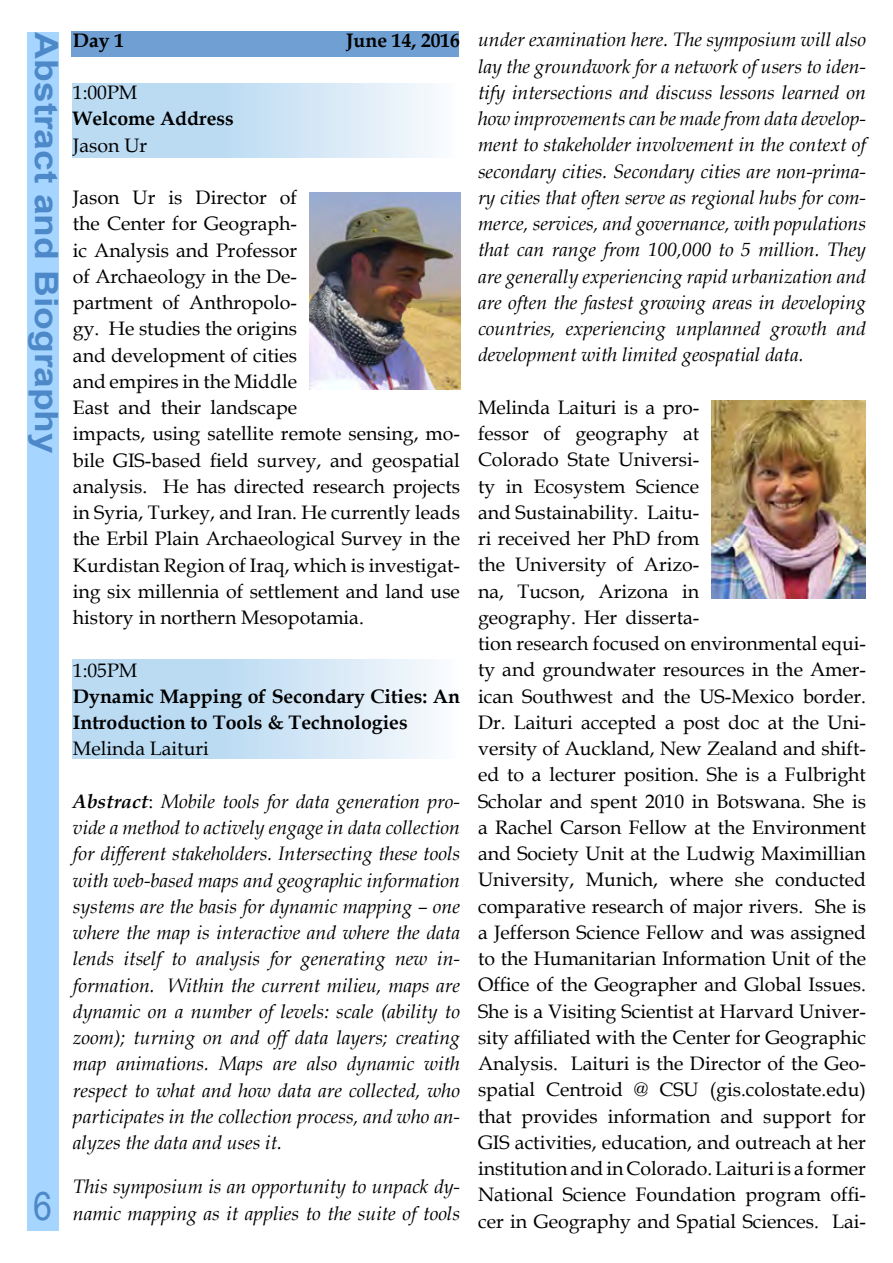
<style>
.page{position:relative;width:893px;height:1263px;background:#fff}
.page>*{position:absolute;margin:0;border:0;box-sizing:border-box;transform-origin:0 0}
.t1{font:39.45px "Arial";color:#4d89c8;scale:.86 1}
.t2{font:700 32.1px "Arial";color:#4d89c8;scale:1.16 1}
.t3{font:19.5px/26.2px "Book Antiqua";color:#000}
.t4{font:italic 19.5px/26.2px "Book Antiqua";color:#000;text-align:justify}
.t5{font:700 19.5px/26.2px "Book Antiqua";color:#000}
.s1{font-weight:700}
.s2{font-style:normal}
</style>
<div class="page">
<div style="left:71px;top:31px;width:388px;height:25px;background:#70a0d3"></div>
<div style="left:72px;top:83px;width:388px;height:74px;background:linear-gradient(to right,#abd3f0,#f2f7fc)"></div>
<div style="left:73px;top:659px;width:388px;height:99px;background:linear-gradient(to right,#abd3f0,#f2f7fc)"></div>
<div style="left:27px;top:32px;width:31px;height:1198px;background:#a6d5ff"></div>
<img style="left:309px;top:192px;width:151px;height:198px">
<img style="left:711px;top:401px;width:155px;height:197px">
<h2 class="t2" style="left:68px;top:32px;width:365px;rotate:90deg">Abstract and Biography</h2>
<h1 class="t1" style="left:33px;top:1180px;width:24px">6</h1>
<p class="t5" style="left:73px;top:27px;width:53px">Day 1</p>
<p class="t5" style="left:346px;top:27px;width:115px">June 14, 2016</p>
<p class="t3" style="left:73px;top:79px;width:66px">1:00PM</p>
<p class="t5" style="left:73px;top:106px;width:162px">Welcome Address</p>
<p class="t3" style="left:73px;top:131px;width:76px">Jason Ur</p>
<p class="t3" style="left:73px;top:184px;width:389px">Jason Ur is Director of<br>the Center for Geograph-<br>ic Analysis and Professor<br>of Archaeology in the De-<br>partment of Anthropolo-<br>gy. He studies the origins<br>and development of cities<br>and empires in the Middle<br>East and their landscape<br>impacts, using satellite remote sensing, mo&shy;bile GIS-based field survey, and geospatial analysis. He has directed research projects in Syria, Turkey, and Iran. He currently leads the Erbil Plain Archaeological Survey in the Kurdistan Region of Iraq, which is investigat&shy;ing six millennia of settlement and land use history in northern Mesopotamia.</p>
<p class="t3" style="left:73px;top:656px;width:66px">1:05PM</p>
<p class="t5" style="left:73px;top:683px;width:389px">Dynamic Mapping of Secondary Cities: An<br>Introduction to Tools &amp; Technologies</p>
<p class="t3" style="left:73px;top:735px;width:137px">Melinda Laituri</p>
<p class="t4" style="left:73px;top:787px;width:389px"><span class="s1">Abstract</span><span class="s2">:</span> Mobile tools for data generation pro&shy;vide a method to actively engage in data collection for different stakeholders. Intersecting these tools with web-based maps and geographic information systems are the basis for dynamic mapping – one where the map is interactive and where the data lends itself to analysis for generating new in&shy;formation. Within the current milieu, maps are dynamic on a number of levels: scale (ability to zoom); turning on and off data layers; creating map animations. Maps are also dynamic with respect to what and how data are collected, who participates in the collection process, and who an&shy;alyzes the data and uses it.</p>
<p class="t4" style="left:73px;top:1173px;width:388px">This symposium is an opportunity to unpack dy&shy;namic mapping as it applies to the suite of tools</p>
<p class="t4" style="left:478px;top:26px;width:389px">under examination here. The symposium will also lay the groundwork for a network of users to iden&shy;tify intersections and discuss lessons learned on how improvements can be made from data develop&shy;ment to stakeholder involvement in the context of secondary cities. Secondary cities are non-prima&shy;ry cities that often serve as regional hubs for com&shy;merce, services, and governance, with populations that can range from 100,000 to 5 million. They are generally experiencing rapid urbanization and are often the fastest growing areas in developing countries, experiencing unplanned growth and development with limited geospatial data.</p>
<p class="t3" style="left:478px;top:394px;width:389px">Melinda Laituri is a pro-<br>fessor of geography at<br>Colorado State Universi-<br>ty in Ecosystem Science<br>and Sustainability. Laitu-<br>ri received her PhD from<br>the University of Arizo-<br>na, Tucson, Arizona in<br>geography. Her disserta-<br>tion research focused on environmental equi&shy;ty and groundwater resources in the Amer&shy;ican Southwest and the US-Mexico border.<br>Dr. Laituri accepted a post doc at the Uni&shy;versity of Auckland, New Zealand and shift&shy;ed to a lecturer position. She is a Fulbright Scholar and spent 2010 in Botswana. She is a Rachel Carson Fellow at the Environment and Society Unit at the Ludwig Maximillian University, Munich, where she conducted comparative research of major rivers. She is a Jefferson Science Fellow and was assigned to the Humanitarian Information Unit of the Office of the Geographer and Global Issues.<br>She is a Visiting Scientist at Harvard Univer&shy;sity affiliated with the Center for Geographic Analysis. Laituri is the Director of the Geo&shy;spatial Centroid @ CSU (gis.colostate.edu) that provides information and support for GIS activities, education, and outreach at her institution and in Colorado. Laituri is a former National Science Foundation program offi&shy;cer in Geography and Spatial Sciences. Lai-</p>
</div>
